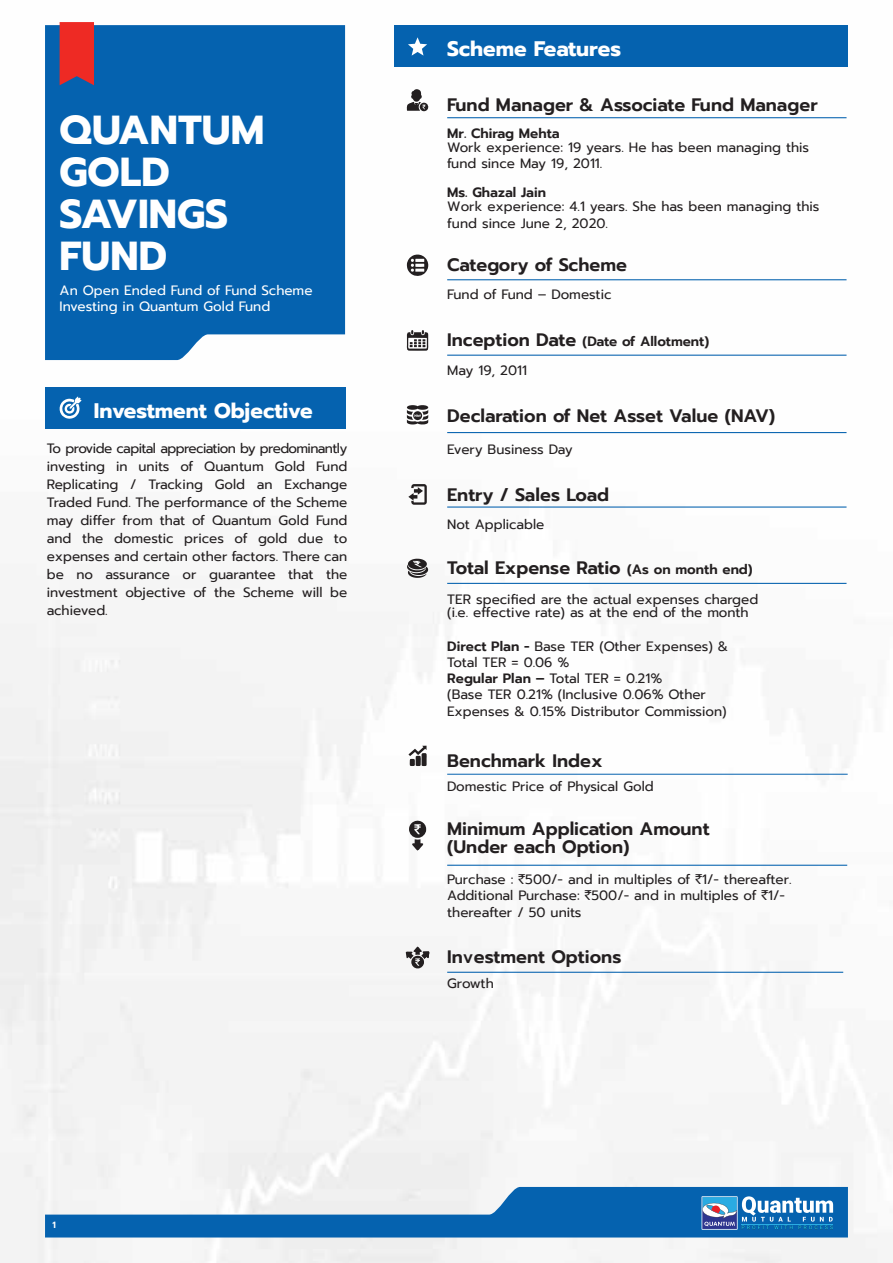
<style>
.page{position:relative;width:893px;height:1263px;background:#fff}
.page>*{position:absolute;margin:0;border:0;box-sizing:border-box;transform-origin:0 0}
.t1{font:700 40.35px/42px "Prompt";color:#fff}
.t2{font:700 21px "Prompt";color:#fff}
.t3{font:600 18px/17.4px "Prompt";color:#231f20}
.t4{font:13.5px/18px "Prompt";color:#231f20}
.t5{font:600 13.5px/28.8px "Prompt";color:#231f20}
.t6{font:13.5px/16.2px "Prompt";color:#fff}
.t7{font:600 9px "Prompt";color:#fff}
.s1{font-size:18px}
.s2{font-weight:400}
.s3{font-size:13.5px}
.s4{font-weight:600}
.s5{font-family:"Rupee Foradian"}
</style>
<div class="page">
<img style="left:0;top:22px;width:890px;height:1241px">
<div style="left:394px;top:26px;width:454px;height:41px;background:#0562af"></div>
<svg style="left:407px;top:89px;width:23px;height:22px"></svg>
<hr style="left:447px;top:117px;width:399px;height:1px;background:#0562af">
<svg style="left:407px;top:254px;width:21px;height:23px"></svg>
<hr style="left:447px;top:279px;width:399px;height:1px;background:#0562af">
<svg style="left:406px;top:330px;width:23px;height:21px"></svg>
<hr style="left:447px;top:355px;width:399px;height:1px;background:#0562af">
<svg style="left:407px;top:405px;width:21px;height:20px"></svg>
<hr style="left:447px;top:432px;width:399px;height:1px;background:#0562af">
<svg style="left:408px;top:484px;width:19px;height:21px"></svg>
<hr style="left:447px;top:506px;width:399px;height:2px;background:#0562af">
<svg style="left:407px;top:559px;width:21px;height:19px"></svg>
<hr style="left:447px;top:583px;width:399px;height:1px;background:#0562af">
<svg style="left:408px;top:37px;width:19px;height:19px"></svg>
<svg style="left:408px;top:746px;width:19px;height:20px"></svg>
<hr style="left:447px;top:774px;width:401px;height:1px;background:#0562af">
<svg style="left:409px;top:818px;width:17px;height:34px"></svg>
<hr style="left:447px;top:865px;width:400px;height:1px;background:#0562af">
<div style="left:45px;top:387px;width:300px;height:41px;background:#0562af"></div>
<svg style="left:59px;top:396px;width:23px;height:23px"></svg>
<hr style="left:447px;top:972px;width:396px;height:1px;background:#0562af">
<svg style="left:405px;top:945px;width:25px;height:23px"></svg>
<div style="left:45px;top:25px;width:300px;height:335px;background:#0562af"></div>
<svg style="left:60px;top:22px;width:34px;height:63px;background:#de2e2d"></svg>
<svg style="left:45px;top:1187px;width:803px;height:50px"></svg>
<hr style="left:741px;top:1224px;width:92px;height:1px;background:#2aabe2">
<h1 class="t1" style="left:60px;top:108px;width:206px">QUANTUM<br>GOLD<br>SAVINGS<br>FUND</h1>
<p class="t6" style="left:60px;top:282px;width:254px">An Open Ended Fund of Fund Scheme<br>Investing in Quantum Gold Fund</p>
<h2 class="t2" style="left:94px;top:395px;width:220px">Investment Objective</h2>
<p class="t4" style="left:47px;top:439px;width:302px;text-align:justify">To provide capital appreciation by predominantly investing in units of Quantum Gold Fund Replicating / Tracking Gold an Exchange Traded Fund. The performance of the Scheme may differ from that of Quantum Gold Fund and the domestic prices of gold due to expenses and certain other factors. There can be no assurance or guarantee that the investment objective of the Scheme will be achieved.</p>
<p class="t7" style="left:53px;top:1218px;width:5px">1</p>
<h2 class="t2" style="left:447px;top:32px;width:176px">Scheme Features</h2>
<h3 class="t3" style="left:447px;top:96px;width:372px">Fund Manager &amp; Associate Fund Manager</h3>
<p class="t5" style="left:447px;top:119px;width:114px">Mr. Chirag Mehta</p>
<p class="t4" style="left:447px;top:139px;width:363px;line-height:16.2px">Work experience: 19 years. He has been managing this fund since May 19, 2011.</p>
<p class="t5" style="left:447px;top:178px;width:100px">Ms. Ghazal Jain</p>
<p class="t4" style="left:447px;top:199px;width:374px;line-height:16.2px">Work experience: 4.1 years. She has been managing this fund since June 2, 2020.</p>
<h3 class="t3" style="left:447px;top:256px;width:181px">Category of Scheme</h3>
<p class="t4" style="left:447px;top:286px;width:166px">Fund of Fund – Domestic</p>
<p class="t5" style="left:447px;top:327px;width:264px"><span class="s1">Inception Date</span> (Date of Allotment)<br><span class="s2">May 19, 2011</span></p>
<h3 class="t3" style="left:447px;top:407px;width:329px">Declaration of Net Asset Value (NAV)</h3>
<p class="t4" style="left:447px;top:440px;width:127px">Every Business Day</p>
<h3 class="t3" style="left:447px;top:486px;width:163px">Entry / Sales Load</h3>
<p class="t4" style="left:447px;top:515px;width:99px">Not Applicable</p>
<h3 class="t3" style="left:447px;top:559px;width:307px">Total Expense Ratio <span class="s3">(As on month end)</span></h3>
<p class="t4" style="left:447px;top:592px;width:313px;line-height:13.5px">TER specified are the actual expenses charged (i.e. effective rate) as at the end of the month</p>
<p class="t4" style="left:447px;top:638px;width:283px;line-height:16.2px"><span class="s4">Direct Plan -</span> Base TER (Other Expenses) &amp; Total TER = 0.06 %<br><span class="s4">Regular Plan –</span> Total TER = 0.21%<br>(Base TER 0.21% (Inclusive 0.06% Other Expenses &amp; 0.15% Distributor Commission)</p>
<h3 class="t3" style="left:447px;top:752px;width:157px">Benchmark Index</h3>
<p class="t4" style="left:447px;top:777px;width:208px">Domestic Price of Physical Gold</p>
<h3 class="t3" style="left:447px;top:820px;width:264px">Minimum Application Amount (Under each Option)</h3>
<p class="t4" style="left:447px;top:871px;width:346px;line-height:16.2px">Purchase : <span class="s5">`</span>500/- and in multiples of <span class="s5">`</span>1/- thereafter.<br>Additional Purchase: <span class="s5">`</span>500/- and in multiples of <span class="s5">`</span>1/- thereafter / 50 units</p>
<h3 class="t3" style="left:447px;top:948px;width:176px">Investment Options</h3>
<p class="t4" style="left:447px;top:974px;width:48px">Growth</p>
</div>
